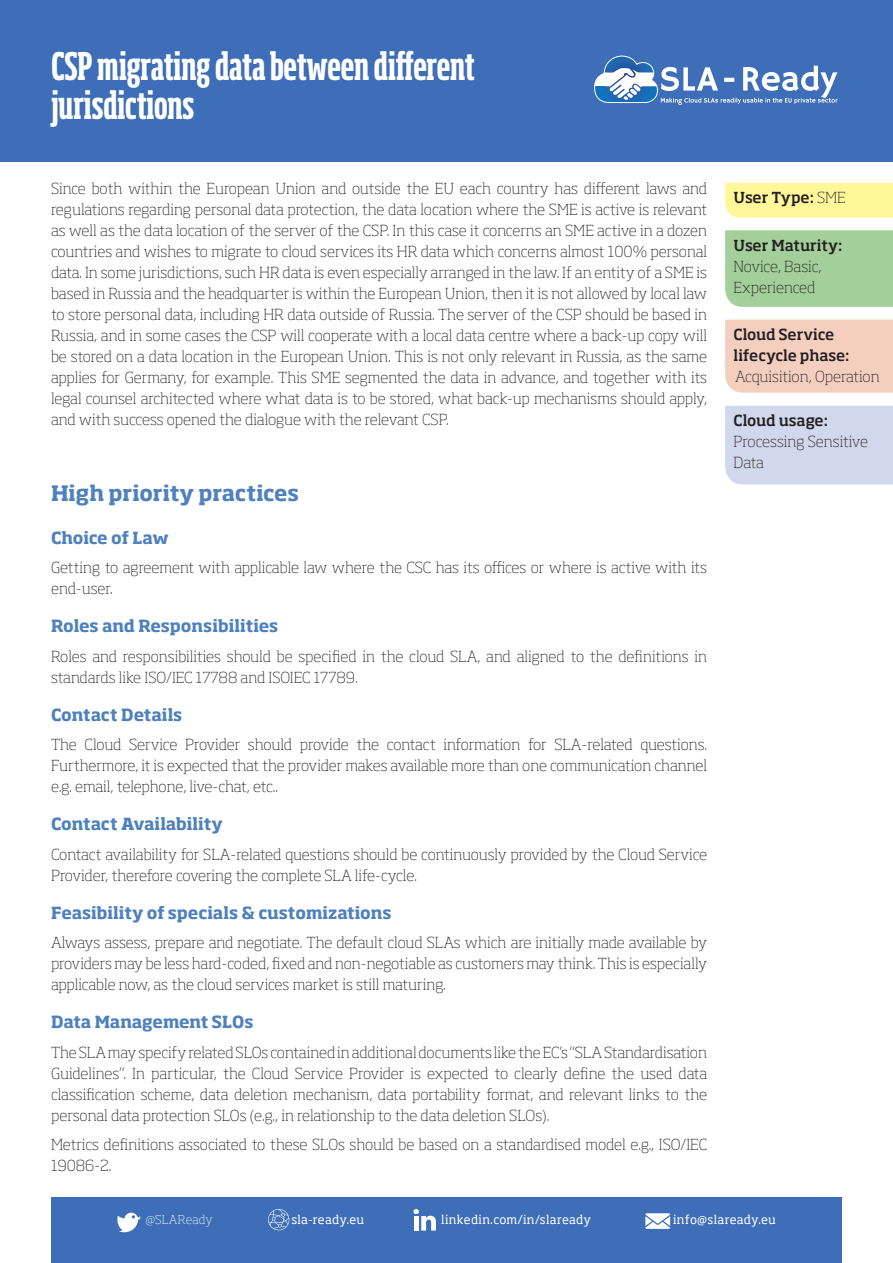
<style>
.page{position:relative;width:893px;height:1263px;background:#fff}
.page>*{position:absolute;margin:0;border:0;box-sizing:border-box;transform-origin:0 0}
.t1{font:700 extra-condensed 37.5px/39px "Soho Std";letter-spacing:-.02em;color:#fff}
.Heading_2{font:700 21px "Soho Std";color:#4f81bd}
.Heading_3{font:700 16.5px "Soho Std";letter-spacing:-.005em;color:#4f81bd}
.t2{font:200 15px/21px "Soho Std";letter-spacing:-.005em;color:#231f20}
.t3{font:500 15px/21px "Soho Std";letter-spacing:-.01em;color:#231f20}
.t4{font:12px "Soho Std";letter-spacing:.02em;color:#fff}
.t5{font:200 12px "Soho Std";letter-spacing:.01em;color:#fff}
.s1{font-weight:200}
.s2{font-weight:500}
</style>
<div class="page">
<div style="left:0;top:0;width:893px;height:162px;background:#3d6eb7"></div>
<svg style="left:594px;top:56px;width:244px;height:49px"></svg>
<svg style="left:595px;top:72px;width:10px;height:14px"></svg>
<div style="left:51px;top:1197px;width:791px;height:66px;background:#3d6eb7"></div>
<svg style="left:117px;top:1212px;width:24px;height:21px"></svg>
<svg style="left:268px;top:1209px;width:22px;height:21px"></svg>
<svg style="left:645px;top:1213px;width:26px;height:16px"></svg>
<svg style="left:413px;top:1209px;width:23px;height:21px"></svg>
<div style="left:725px;top:183px;width:168px;height:35px;background:#fff79a"></div>
<div style="left:725px;top:230px;width:168px;height:77px;background:#a3cf9a"></div>
<div style="left:725px;top:320px;width:168px;height:73px;background:#f4cfc0"></div>
<div style="left:725px;top:406px;width:168px;height:78px;background:#d1d7ec"></div>
<p class="t1" style="left:51px;top:46px;width:425px">CSP migrating data between different jurisdictions</p>
<p class="t2" style="left:51px;top:178px;width:658px;text-align:justify">Since both within the European Union and outside the EU each country has different laws and regulations regarding personal data protection, the data location where the SME is active is relevant as well as the data location of the server of the CSP. In this case it concerns an SME active in a dozen countries and wishes to migrate to cloud services its HR data which concerns almost 100% personal data. In some jurisdictions, such HR data is even especially arranged in the law. If an entity of a SME is based in Russia and the headquarter is within the European Union, then it is not allowed by local law to store personal data, including HR data outside of Russia. The server of the CSP should be based in Russia, and in some cases the CSP will cooperate with a local data centre where a back-up copy will be stored on a data location in the European Union. This is not only relevant in Russia, as the same applies for Germany, for example. This SME segmented the data in advance, and together with its legal counsel architected where what data is to be stored, what back-up mechanisms should apply, and with success opened the dialogue with the relevant CSP.</p>
<p class="Heading_2" style="left:51px;top:480px;width:249px">High priority practices</p>
<p class="Heading_3" style="left:51px;top:527px;width:119px">Choice of Law</p>
<p class="t2" style="left:51px;top:557px;width:658px">Getting to agreement with applicable law where the CSC has its offices or where is active with its end-user.</p>
<p class="Heading_3" style="left:51px;top:615px;width:229px">Roles and Responsibilities</p>
<p class="t2" style="left:51px;top:645px;width:658px">Roles and responsibilities should be specified in the cloud SLA, and aligned to the definitions in standards like ISO/IEC 17788 and ISOIEC 17789.</p>
<p class="Heading_3" style="left:51px;top:704px;width:133px">Contact Details</p>
<p class="t2" style="left:51px;top:734px;width:658px;text-align:justify">The Cloud Service Provider should provide the contact information for SLA-related questions.<br>Furthermore, it is expected that the provider makes available more than one communication channel e.g. email, telephone, live-chat, etc..</p>
<p class="Heading_3" style="left:51px;top:813px;width:173px">Contact Availability</p>
<p class="t2" style="left:51px;top:843px;width:658px">Contact availability for SLA-related questions should be continuously provided by the Cloud Service<br>Provider, therefore covering the complete SLA life-cycle.</p>
<p class="Heading_3" style="left:51px;top:902px;width:342px">Feasibility of specials &amp; customizations</p>
<p class="t2" style="left:51px;top:932px;width:658px;text-align:justify">Always assess, prepare and negotiate. The default cloud SLAs which are initially made available by providers may be less hard-coded, fixed and non-negotiable as customers may think. This is especially applicable now, as the cloud services market is still maturing.</p>
<p class="Heading_3" style="left:51px;top:1011px;width:204px">Data Management SLOs</p>
<p class="t2" style="left:51px;top:1041px;width:658px;text-align:justify">The SLA may specify related SLOs contained in additional documents like the EC’s “SLA Standardisation Guidelines”. In particular, the Cloud Service Provider is expected to clearly define the used data classification scheme, data deletion mechanism, data portability format, and relevant links to the personal data protection SLOs (e.g., in relationship to the data deletion SLOs).</p>
<p class="t2" style="left:51px;top:1134px;width:658px">Metrics definitions associated to these SLOs should be based on a standardised model e.g., ISO/IEC<br>19086-2.</p>
<p class="t3" style="left:734px;top:187px;width:114px">User Type: <span class="s1">SME</span></p>
<p class="t2" style="left:734px;top:234px;width:110px"><span class="s2">User Maturity:<br></span>Novice, Basic,<br>Experienced</p>
<p class="t3" style="left:734px;top:323px;width:148px">Cloud Service lifecycle phase:<br><span class="s1">Acquisition, Operation</span></p>
<p class="t2" style="left:734px;top:410px;width:136px"><span class="s2">Cloud usage:<br></span>Processing Sensitive<br>Data</p>
<p class="t5" style="left:145px;top:1212px;width:69px">@SLAReady</p>
<p class="t4" style="left:291px;top:1212px;width:74px">sla-ready.eu</p>
<p class="t4" style="left:441px;top:1212px;width:151px">linkedin.com/in/slaready</p>
<p class="t4" style="left:673px;top:1212px;width:104px">info@slaready.eu</p>
</div>
